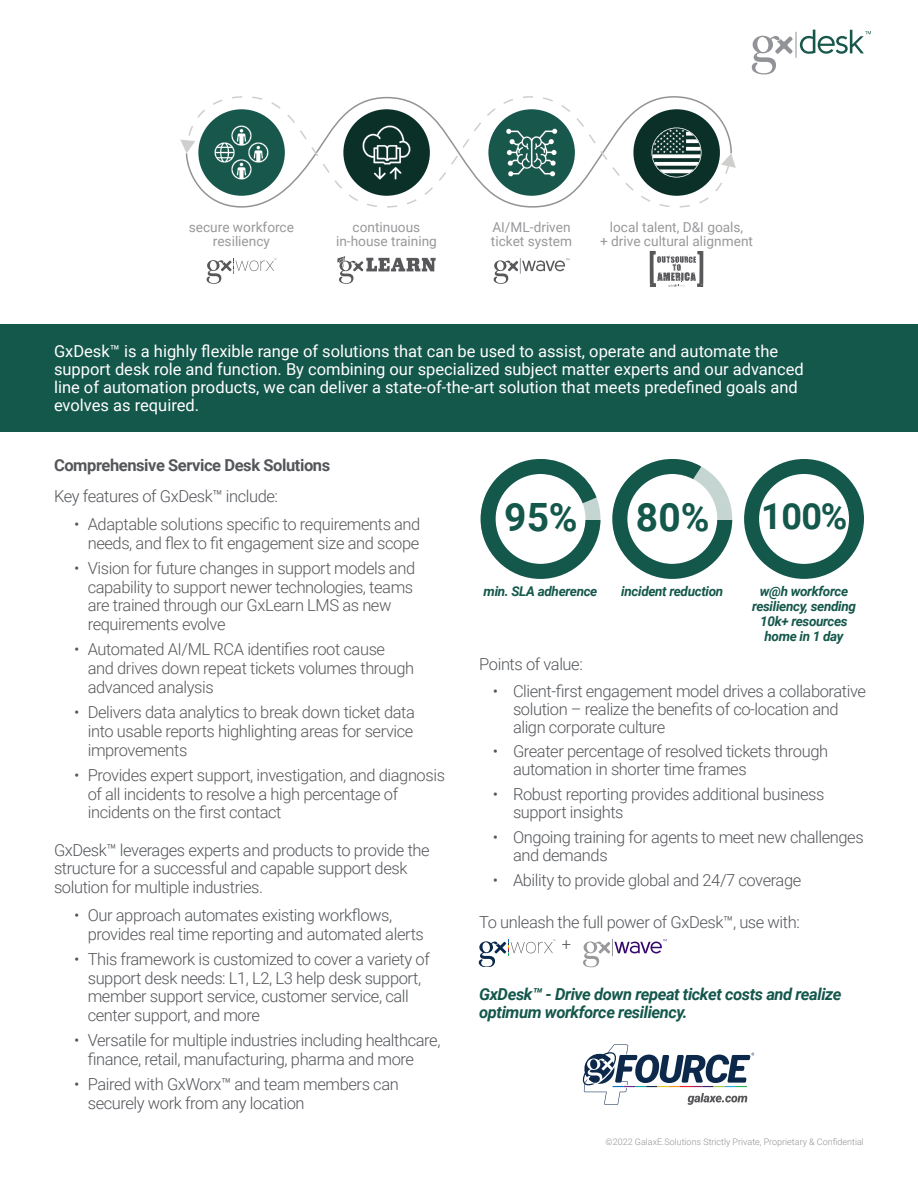
<style>
.page{position:relative;width:918px;height:1188px;background:#fff}
.page>*{position:absolute;margin:0;border:0;box-sizing:border-box;transform-origin:0 0}
.t1{font:700 39px "Roboto";color:#14574b}
.t2{font:700 36px "Roboto";color:#14574b}
.t3{font:300 16.5px/18.8px "Roboto";letter-spacing:-.025em;color:#54565a}
.t4{font:300 16.5px/18.8px "Roboto";letter-spacing:-.025em;color:#58585b}
.t5{font:16.5px/18px "Roboto";color:#fff}
.t6{font:italic 700 16.5px/18px "Roboto";letter-spacing:-.025em;color:#14574b}
.t7{font:700 16.5px "Roboto";letter-spacing:-.025em;color:#54565a}
.t8{font:13.65px/13.6px "Roboto";color:#99989b;text-align:center}
.t9{font:italic 700 13.5px/15px "Roboto";letter-spacing:-.025em;color:#14574b;text-align:center}
.t10{font:300 9px "Roboto";color:#919396}
</style>
<div class="page">
<svg style="left:481px;top:459px;width:119px;height:120px"></svg>
<div style="left:0;top:324px;width:918px;height:108px;background:#14574b"></div>
<svg style="left:583px;top:1044px;width:171px;height:61px"></svg>
<svg style="left:186px;top:96px;width:545px;height:112px"></svg>
<svg style="left:721px;top:153px;width:15px;height:15px"></svg>
<svg style="left:180px;top:140px;width:15px;height:13px"></svg>
<div style="left:198px;top:109px;width:87px;height:87px;background:#17574c;border-radius:50%"></div>
<div style="left:633px;top:109px;width:87px;height:87px;background:#0b3028;border-radius:50%"></div>
<div style="left:488px;top:109px;width:87px;height:87px;background:#17574c;border-radius:50%"></div>
<div style="left:343px;top:109px;width:87px;height:87px;background:#0b3028;border-radius:50%"></div>
<svg style="left:214px;top:125px;width:55px;height:55px"></svg>
<svg style="left:362px;top:125px;width:49px;height:55px"></svg>
<svg style="left:506px;top:129px;width:51px;height:47px"></svg>
<svg style="left:652px;top:128px;width:50px;height:50px"></svg>
<svg style="left:207px;top:258px;width:69px;height:26px"></svg>
<svg style="left:337px;top:256px;width:99px;height:28px"></svg>
<svg style="left:494px;top:258px;width:75px;height:26px"></svg>
<svg style="left:650px;top:251px;width:53px;height:36px"></svg>
<svg style="left:583px;top:939px;width:84px;height:28px"></svg>
<svg style="left:479px;top:939px;width:76px;height:28px"></svg>
<svg style="left:612px;top:459px;width:120px;height:120px"></svg>
<svg style="left:744px;top:459px;width:120px;height:120px"></svg>
<svg style="left:752px;top:30px;width:119px;height:44px"></svg>
<p class="t8" style="left:189px;top:220px;width:107px">secure workforce resiliency</p>
<p class="t8" style="left:336px;top:220px;width:102px">continuous in-house training</p>
<p class="t8" style="left:491px;top:220px;width:83px;text-align:left">AI/ML-driven ticket system</p>
<p class="t8" style="left:600px;top:220px;width:154px">local talent, D&amp;I goals,<br>+ drive cultural alignment</p>
<p class="t5" style="left:54px;top:342px;width:751px">GxDesk™ is a highly flexible range of solutions that can be used to assist, operate and automate the support desk role and function. By combining our specialized subject matter experts and our advanced line of automation products, we can deliver a state-of-the-art solution that meets predefined goals and evolves as required.</p>
<p class="t7" style="left:54px;top:454px;width:278px">Comprehensive Service Desk Solutions</p>
<p class="t3" style="left:54px;top:486px;width:226px">Key features of GxDesk™ include:</p>
<p class="t4" style="left:74px;top:514px;width:348px;text-align:right">• Adaptable solutions specific to requirements and needs, and flex to fit engagement size and scope</p>
<p class="t4" style="left:88px;top:558px;width:329px;text-indent:-14px">• Vision for future changes in support models and capability to support newer technologies, teams are trained through our GxLearn LMS as new requirements evolve</p>
<p class="t4" style="left:88px;top:639px;width:328px;text-indent:-14px">• Automated AI/ML RCA identifies root cause and drives down repeat tickets volumes through advanced analysis</p>
<p class="t4" style="left:88px;top:702px;width:329px;text-align:justify;text-indent:-14px">• Delivers data analytics to break down ticket data into usable reports highlighting areas for service improvements</p>
<p class="t4" style="left:88px;top:765px;width:359px;text-indent:-14px">• Provides expert support, investigation, and diagnosis of all incidents to resolve a high percentage of incidents on the first contact</p>
<p class="t3" style="left:54px;top:840px;width:377px">GxDesk™ leverages experts and products to provide the structure for a successful and capable support desk solution for multiple industries.</p>
<p class="t3" style="left:88px;top:905px;width:338px;text-indent:-14px">• Our approach automates existing workflows, provides real time reporting and automated alerts</p>
<p class="t3" style="left:88px;top:949px;width:344px;text-indent:-14px">• This framework is customized to cover a variety of support desk needs: L1, L2, L3 help desk support, member support service, customer service, call center support, and more</p>
<p class="t3" style="left:88px;top:1030px;width:354px;text-indent:-14px">• Versatile for multiple industries including healthcare, finance, retail, manufacturing, pharma and more</p>
<p class="t3" style="left:88px;top:1074px;width:313px;text-indent:-14px">• Paired with GxWorx™ and team members can securely work from any location</p>
<p class="t1" style="left:504px;top:490px;width:75px">95%</p>
<p class="t9" style="left:484px;top:583px;width:115px">min. SLA adherence</p>
<p class="t1" style="left:636px;top:490px;width:75px">80%</p>
<p class="t9" style="left:621px;top:583px;width:103px">incident reduction</p>
<p class="t2" style="left:761px;top:491px;width:88px">100%</p>
<p class="t9" style="left:752px;top:583px;width:106px">w@h workforce resiliency, sending<br>10k+ resources home in 1 day</p>
<p class="t3" style="left:479px;top:654px;width:105px">Points of value:</p>
<p class="t3" style="left:513px;top:681px;width:354px;line-height:18px;text-indent:-20px">• Client-first engagement model drives a collaborative solution – realize the benefits of co-location and align corporate culture</p>
<p class="t3" style="left:513px;top:742px;width:317px;line-height:18px;text-indent:-20px">• Greater percentage of resolved tickets through automation in shorter time frames</p>
<p class="t3" style="left:513px;top:785px;width:313px;line-height:18px;text-indent:-20px">• Robust reporting provides additional business support insights</p>
<p class="t3" style="left:513px;top:827px;width:352px;line-height:18px;text-indent:-20px">• Ongoing training for agents to meet new challenges and demands</p>
<p class="t3" style="left:493px;top:870px;width:310px">• Ability to provide global and 24/7 coverage</p>
<p class="t3" style="left:479px;top:913px;width:322px">To unleash the full power of GxDesk™, use with:</p>
<p class="t4" style="left:562px;top:934px;width:11px">+</p>
<p class="t6" style="left:479px;top:985px;width:364px">GxDesk™ - Drive down repeat ticket costs and realize optimum workforce resiliency.</p>
<p class="t10" style="left:606px;top:1136px;width:260px">©2022 GalaxE.Solutions Strictly Private, Proprietary &amp; Confidential</p>
</div>
